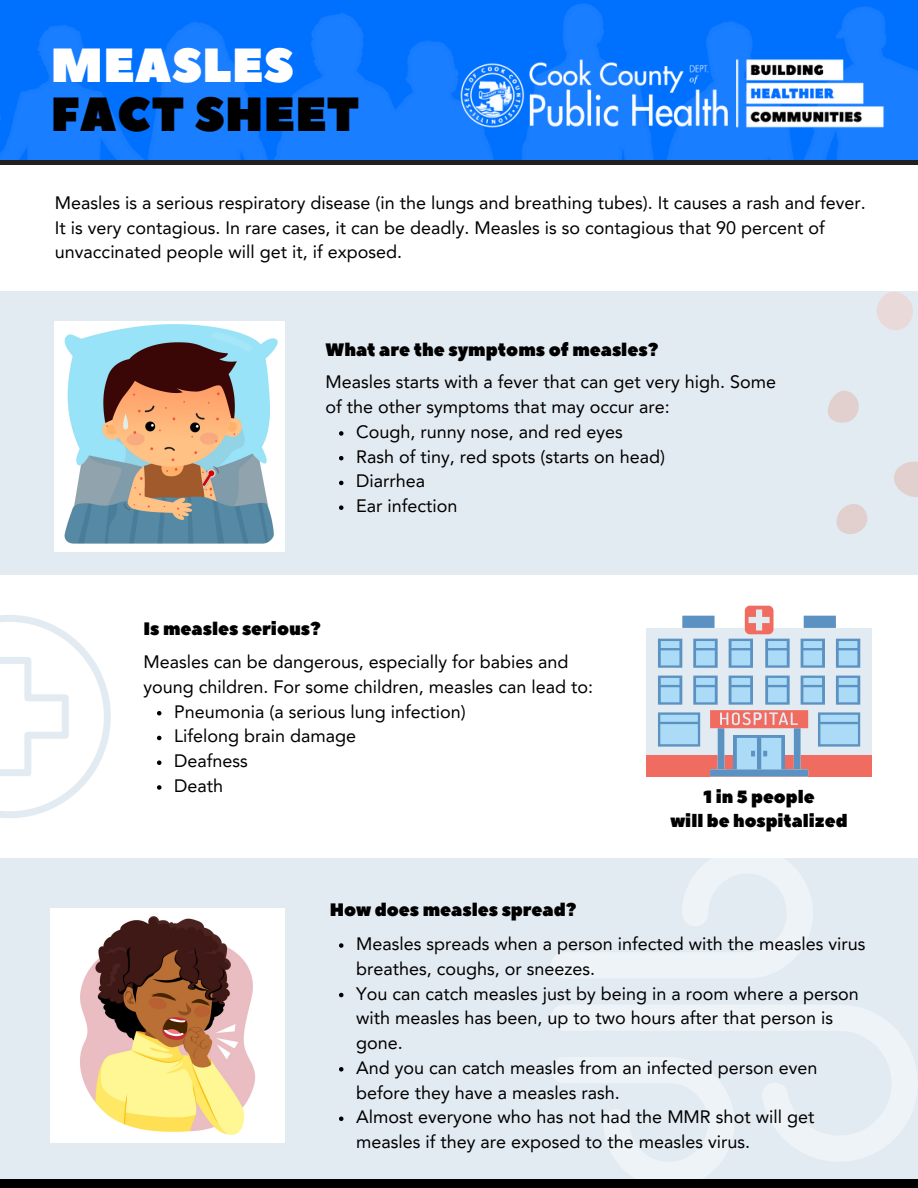
<style>
.page{position:relative;width:918px;height:1188px;background:#fff}
.page>*{position:absolute;margin:0;border:0;box-sizing:border-box;transform-origin:0 0}
.t1{font:47.85px "Peace Sans";letter-spacing:.01em;color:#000}
.t2{font:47.85px "Peace Sans";letter-spacing:.01em;color:#fff}
.t3{font:18px/24.8px "Avenir LT Pro";color:#000}
.t4{font:18px "Peace Sans";color:#000}
.t5{font:17.7px/24.3px "Peace Sans";color:#000;text-align:center}
</style>
<div class="page">
<img style="left:0;top:0;width:918px;height:160px">
<div style="left:0;top:291px;width:918px;height:283px;background:#e3ebf2"></div>
<img style="left:55px;top:322px;width:229px;height:229px">
<div style="left:647px;top:628px;width:225px;height:148px;background:#e3ebf2"></div>
<div style="left:647px;top:755px;width:225px;height:21px;background:#f16c60"></div>
<svg style="left:658px;top:606px;width:202px;height:170px"></svg>
<div style="left:0;top:859px;width:918px;height:329px;background:#e3ebf2"></div>
<svg style="left:551px;top:858px;width:367px;height:322px"></svg>
<div style="left:0;top:1180px;width:918px;height:8px;background:#000"></div>
<img style="left:51px;top:909px;width:234px;height:234px">
<img style="left:459px;top:58px;width:425px;height:71px">
<svg style="left:0;top:615px;width:111px;height:203px"></svg>
<svg style="left:836px;top:504px;width:32px;height:30px"></svg>
<svg style="left:894px;top:461px;width:24px;height:36px"></svg>
<svg style="left:828px;top:390px;width:31px;height:33px"></svg>
<svg style="left:877px;top:292px;width:36px;height:38px"></svg>
<hr style="left:0;top:160px;width:918px;height:4px;background:#231f20">
<svg style="left:339px;top:431px;width:4px;height:5px"></svg>
<svg style="left:339px;top:456px;width:4px;height:4px"></svg>
<svg style="left:339px;top:481px;width:4px;height:4px"></svg>
<svg style="left:339px;top:505px;width:4px;height:5px"></svg>
<svg style="left:157px;top:711px;width:4px;height:4px"></svg>
<svg style="left:157px;top:736px;width:4px;height:4px"></svg>
<svg style="left:157px;top:760px;width:4px;height:5px"></svg>
<svg style="left:157px;top:785px;width:4px;height:5px"></svg>
<svg style="left:339px;top:943px;width:4px;height:5px"></svg>
<svg style="left:339px;top:993px;width:4px;height:4px"></svg>
<svg style="left:339px;top:1067px;width:4px;height:5px"></svg>
<svg style="left:339px;top:1117px;width:4px;height:4px"></svg>
<h1 class="t2" style="left:51px;top:34px;width:244px">MEASLES</h1>
<h1 class="t1" style="left:51px;top:83px;width:310px">FACT SHEET</h1>
<p class="t3" style="left:55px;top:192px;width:813px">Measles is a serious respiratory disease (in the lungs and breathing tubes). It causes a rash and fever.<br>It is very contagious. In rare cases, it can be deadly. Measles is so contagious that 90 percent of unvaccinated people will get it, if exposed.</p>
<p class="t4" style="left:325px;top:338px;width:335px">What are the symptoms of measles?</p>
<p class="t3" style="left:325px;top:371px;width:452px">Measles starts with a fever that can get very high. Some</p>
<p class="t3" style="left:325px;top:396px;width:346px">of the other symptoms that may occur are:</p>
<p class="t3" style="left:356px;top:421px;width:268px">Cough, runny nose, and red eyes</p>
<p class="t3" style="left:356px;top:446px;width:311px">Rash of tiny, red spots (starts on head)</p>
<p class="t3" style="left:356px;top:470px;width:71px">Diarrhea</p>
<p class="t3" style="left:356px;top:495px;width:103px">Ear infection</p>
<p class="t4" style="left:143px;top:617px;width:179px">Is measles serious?</p>
<p class="t3" style="left:143px;top:651px;width:427px">Measles can be dangerous, especially for babies and</p>
<p class="t3" style="left:143px;top:676px;width:451px">young children. For some children, measles can lead to:</p>
<p class="t3" style="left:174px;top:701px;width:293px">Pneumonia (a serious lung infection)</p>
<p class="t3" style="left:174px;top:725px;width:184px">Lifelong brain damage</p>
<p class="t3" style="left:174px;top:750px;width:75px">Deafness</p>
<p class="t3" style="left:174px;top:775px;width:51px">Death</p>
<p class="t5" style="left:670px;top:785px;width:179px">1 in 5 people<br>will be hospitalized</p>
<p class="t4" style="left:330px;top:898px;width:248px">How does measles spread?</p>
<p class="t3" style="left:356px;top:933px;width:511px">Measles spreads when a person infected with the measles virus breathes, coughs, or sneezes.</p>
<p class="t3" style="left:356px;top:983px;width:504px">You can catch measles just by being in a room where a person with measles has been, up to two hours after that person is gone.<br>And you can catch measles from an infected person even before they have a measles rash.<br>Almost everyone who has not had the MMR shot will get measles if they are exposed to the measles virus.</p>
</div>
